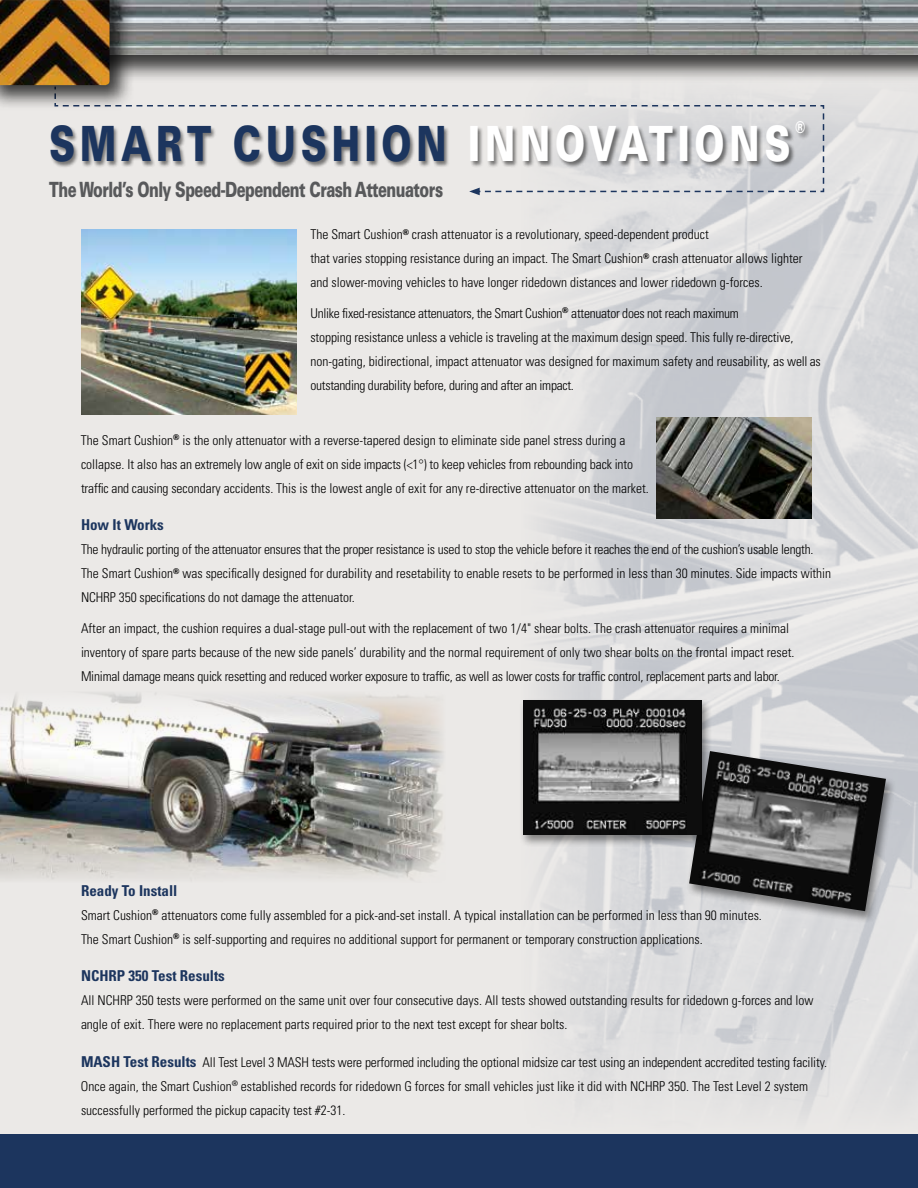
<style>
.page{position:relative;width:918px;height:1188px;background:#fff}
.page>*{position:absolute;margin:0;border:0;box-sizing:border-box;transform-origin:0 0}
.t1{font:900 48.6px "Univers LT Std";letter-spacing:.13em;color:#1c355e;scale:.75 1}
.t2{font:900 21px "Univers LT Std";letter-spacing:-.035em;color:#58595b;scale:.7 1}
.t3{font:900 16.2px "Univers LT Std";color:#fff;scale:.75 1}
.t4{font:700 condensed 15px "Univers LT Std";color:#1c355e}
.t5{font:300 condensed 13.5px/24px "Univers LT Std";color:#000}
.s1{color:#fff}
.s2{font-weight:700;font-size:15px;color:#1c355e}
</style>
<div class="page">
<div style="left:0;top:54px;width:918px;height:1134px;background:#ebe9e7"></div>
<img style="left:541px;top:98px;width:377px;height:1018px">
<img style="left:0;top:693px;width:443px;height:187px">
<svg style="left:541px;top:98px;width:284px;height:95px"></svg>
<svg style="left:136px;top:105px;width:688px;height:90px"></svg>
<div style="left:50px;top:122px;width:761px;height:47px;background:#000;opacity:.5"></div>
<img style="left:657px;top:417px;width:155px;height:101px">
<img style="left:81px;top:230px;width:216px;height:184px">
<div style="left:0;top:0;width:918px;height:83px;background:#000;opacity:.75"></div>
<img style="left:135px;top:0;width:783px;height:54px">
<div style="left:0;top:0;width:135px;height:111px;background:#000;opacity:.75"></div>
<img style="left:0;top:0;width:110px;height:85px">
<div style="left:686px;top:750px;width:210px;height:174px;background:#000;opacity:.45"></div>
<img style="left:689px;top:751px;width:197px;height:160px">
<div style="left:519px;top:699px;width:193px;height:149px;background:#000;opacity:.45"></div>
<img style="left:523px;top:700px;width:178px;height:134px">
<div style="left:0;top:1135px;width:918px;height:53px;background:#1c355e"></div>
<h1 class="t1" style="left:49px;top:113px;width:990px">SMART CUSHION <span class="s1">INNOVATIONS</span></h1>
<p class="t3" style="left:795px;top:117px;width:14px">®</p>
<h2 class="t2" style="left:49px;top:177px;width:564px">The World’s Only Speed-Dependent Crash Attenuators</h2>
<p class="t5" style="left:310px;top:223px;width:494px">The Smart Cushion<sup>®</sup> crash attenuator is a revolutionary, speed-dependent product<br>that varies stopping resistance during an impact. The Smart Cushion<sup>®</sup> crash attenuator allows lighter and slower-moving vehicles to have longer ridedown distances and lower ridedown g-forces.</p>
<p class="t5" style="left:310px;top:301px;width:512px">Unlike fixed-resistance attenuators, the Smart Cushion<sup>®</sup> attenuator does not reach maximum<br>stopping resistance unless a vehicle is traveling at the maximum design speed. This fully re-directive, non-gating, bidirectional, impact attenuator was designed for maximum safety and reusability, as well as outstanding durability before, during and after an impact.</p>
<p class="t5" style="left:81px;top:428px;width:569px">The Smart Cushion<sup>®</sup> is the only attenuator with a reverse-tapered design to eliminate side panel stress during a collapse. It also has an extremely low angle of exit on side impacts (&lt;1°) to keep vehicles from rebounding back into traffic and causing secondary accidents. This is the lowest angle of exit for any re-directive attenuator on the market.</p>
<p class="t4" style="left:81px;top:516px;width:84px">How It Works</p>
<p class="t5" style="left:81px;top:537px;width:752px">The hydraulic porting of the attenuator ensures that the proper resistance is used to stop the vehicle before it reaches the end of the cushion’s usable length.<br>The Smart Cushion<sup>®</sup> was specifically designed for durability and resetability to enable resets to be performed in less than 30 minutes. Side impacts within<br>NCHRP 350 specifications do not damage the attenuator.</p>
<p class="t5" style="left:81px;top:616px;width:715px">After an impact, the cushion requires a dual-stage pull-out with the replacement of two 1/4" shear bolts. The crash attenuator requires a minimal inventory of spare parts because of the new side panels’ durability and the normal requirement of only two shear bolts on the frontal impact reset.<br>Minimal damage means quick resetting and reduced worker exposure to traffic, as well as lower costs for traffic control, replacement parts and labor.</p>
<p class="t4" style="left:81px;top:881px;width:98px">Ready To Install</p>
<p class="t5" style="left:81px;top:903px;width:682px">Smart Cushion<sup>®</sup> attenuators come fully assembled for a pick-and-set install. A typical installation can be performed in less than 90 minutes.<br>The Smart Cushion<sup>®</sup> is self-supporting and requires no additional support for permanent or temporary construction applications.</p>
<p class="t4" style="left:81px;top:967px;width:145px">NCHRP 350 Test Results</p>
<p class="t5" style="left:81px;top:989px;width:734px">All NCHRP 350 tests were performed on the same unit over four consecutive days. All tests showed outstanding results for ridedown g-forces and low angle of exit. There were no replacement parts required prior to the next test except for shear bolts.</p>
<p class="t5" style="left:81px;top:1050px;width:748px"><span class="s2">MASH Test Results</span> All Test Level 3 MASH tests were performed including the optional midsize car test using an independent accredited testing facility.<br>Once again, the Smart Cushion<sup>®</sup> established records for ridedown G forces for small vehicles just like it did with NCHRP 350. The Test Level 2 system successfully performed the pickup capacity test #2-31.</p>
</div>
